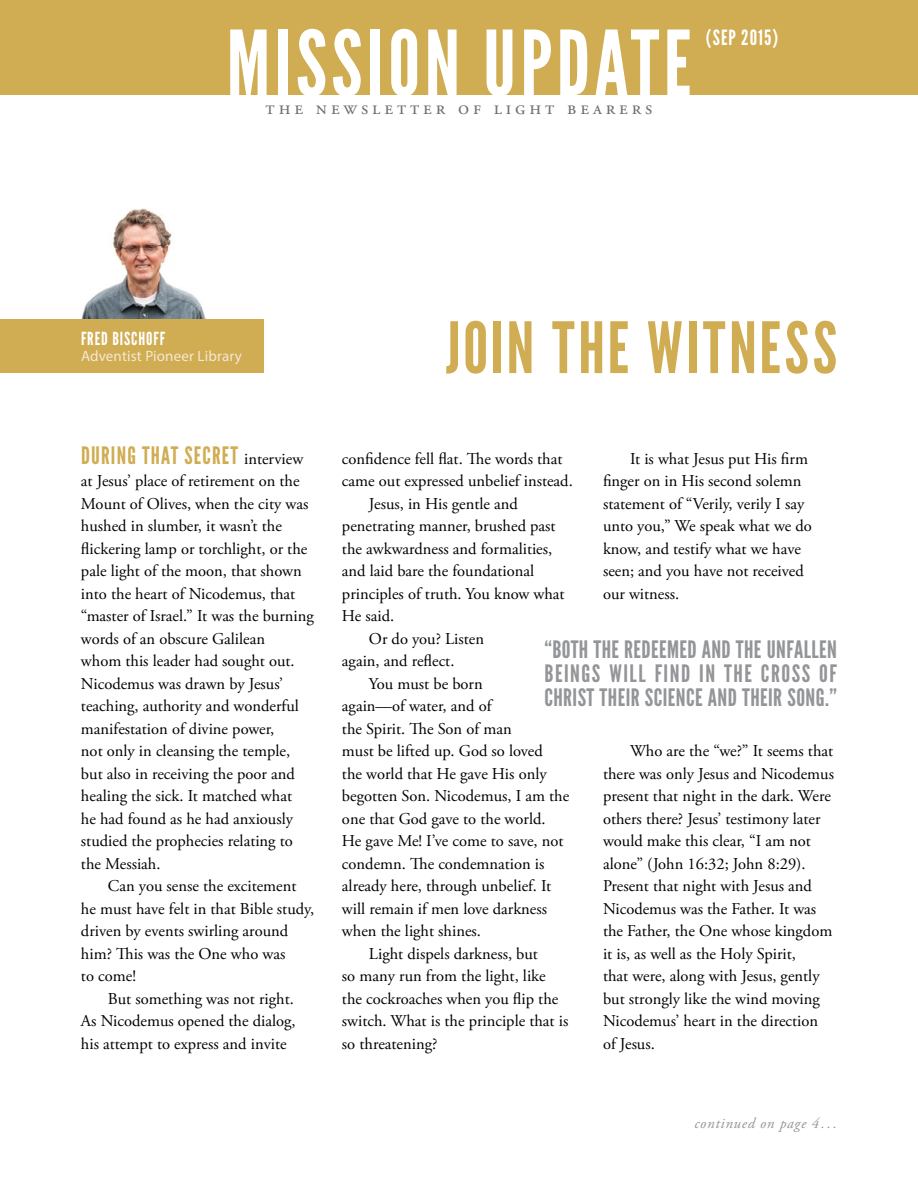
<style>
.page{position:relative;width:918px;height:1188px;background:#fff}
.page>*{position:absolute;margin:0;border:0;box-sizing:border-box;transform-origin:0 0}
.t1{font:90px "League Gothic";letter-spacing:.05em;color:#fff}
.t2{font:70.5px "League Gothic";letter-spacing:.05em;color:#d0ac52}
.t3{font:24px/24px "League Gothic";letter-spacing:.015em;color:#939598;text-align:justify}
.t4{font:24px "League Gothic";letter-spacing:.05em;color:#d0ac52}
.t5{font:21px "League Gothic";letter-spacing:.05em;color:#fff}
.t6{font:19.5px "Adobe Garamond Pro";letter-spacing:.2em;color:#6d6e71}
.t7{font:18px "League Gothic";letter-spacing:.05em;color:#fff}
.t8{font:16.5px/22.5px "Adobe Garamond Pro";color:#000}
.t9{font:15px "Myriad Pro";letter-spacing:.01em;color:#f4e8d2}
.t10{font:italic 15px "Adobe Garamond Pro";letter-spacing:.05em;color:#939598}
.s1{font-family:"Adobe Garamond Pro";font-size:16.5px;color:#000}
</style>
<div class="page">
<img style="left:82px;top:209px;width:124px;height:110px">
<div style="left:0;top:0;width:918px;height:94px;background:#d0ac52"></div>
<div style="left:0;top:319px;width:264px;height:54px;background:#d0ac52"></div>
<h1 class="t1" style="left:227px;top:10px;width:466px">MISSION UPDATE</h1>
<p class="t6" style="left:266px;top:96px;width:388px">the newsletter of light bearers</p>
<p class="t5" style="left:706px;top:25px;width:74px">(SEP 2015)</p>
<p class="t7" style="left:81px;top:328px;width:86px">FRED BISCHOFF</p>
<p class="t9" style="left:81px;top:346px;width:162px">Adventist Pioneer Library</p>
<h2 class="t2" style="left:446px;top:306px;width:393px">JOIN THE WITNESS</h2>
<h3 class="t4" style="left:81px;top:441px;width:224px">DURING THAT SECRET <span class="s1">interview</span></h3>
<p class="t8" style="left:81px;top:470px;width:234px">at Jesus’ place of retirement on the<br>Mount of Olives, when the city was hushed in slumber, it wasn’t the flickering lamp or torchlight, or the pale light of the moon, that shown into the heart of Nicodemus, that “master of Israel.” It was the burning words of an obscure Galilean<br>whom this leader had sought out.<br>Nicodemus was drawn by Jesus’ teaching, authority and wonderful manifestation of divine power,<br>not only in cleansing the temple, but also in receiving the poor and healing the sick. It matched what<br>he had found as he had anxiously studied the prophecies relating to the Messiah.</p>
<p class="t8" style="left:81px;top:875px;width:235px;text-indent:27px">Can you sense the excitement he must have felt in that Bible study, driven by events swirling around him? This was the One who was<br>to come!</p>
<p class="t8" style="left:81px;top:988px;width:216px;text-align:justify;text-indent:27px">But something was not right.<br>As Nicodemus opened the dialog, his attempt to express and invite</p>
<p class="t8" style="left:342px;top:448px;width:222px">confidence fell flat. The words that</p>
<p class="t8" style="left:342px;top:470px;width:232px">came out expressed unbelief instead.</p>
<p class="t8" style="left:369px;top:493px;width:150px">Jesus, in His gentle and</p>
<p class="t8" style="left:342px;top:515px;width:215px">penetrating manner, brushed past</p>
<p class="t8" style="left:342px;top:538px;width:212px">the awkwardness and formalities,</p>
<p class="t8" style="left:342px;top:560px;width:194px">and laid bare the foundational</p>
<p class="t8" style="left:342px;top:583px;width:224px">principles of truth. You know what</p>
<p class="t8" style="left:342px;top:605px;width:54px">He said.</p>
<p class="t8" style="left:369px;top:628px;width:117px">Or do you? Listen</p>
<p class="t8" style="left:342px;top:650px;width:114px">again, and reflect.</p>
<p class="t8" style="left:369px;top:673px;width:115px">You must be born</p>
<p class="t8" style="left:342px;top:695px;width:153px">again—of water, and of</p>
<p class="t8" style="left:342px;top:718px;width:171px">the Spirit. The Son of man</p>
<p class="t8" style="left:342px;top:740px;width:202px">must be lifted up. God so loved</p>
<p class="t8" style="left:342px;top:763px;width:206px">the world that He gave His only</p>
<p class="t8" style="left:342px;top:785px;width:229px">begotten Son. Nicodemus, I am the</p>
<p class="t8" style="left:342px;top:808px;width:205px">one that God gave to the world.</p>
<p class="t8" style="left:342px;top:830px;width:223px">He gave Me! I’ve come to save, not</p>
<p class="t8" style="left:342px;top:853px;width:204px">condemn. The condemnation is</p>
<p class="t8" style="left:342px;top:875px;width:211px">already here, through unbelief. It</p>
<p class="t8" style="left:342px;top:898px;width:207px">will remain if men love darkness</p>
<p class="t8" style="left:342px;top:920px;width:141px">when the light shines.</p>
<p class="t8" style="left:369px;top:943px;width:171px">Light dispels darkness, but</p>
<p class="t8" style="left:342px;top:965px;width:205px">so many run from the light, like</p>
<p class="t8" style="left:342px;top:988px;width:218px">the cockroaches when you flip the</p>
<p class="t8" style="left:342px;top:1010px;width:228px">switch. What is the principle that is</p>
<p class="t8" style="left:342px;top:1033px;width:97px">so threatening?</p>
<p class="t8" style="left:603px;top:448px;width:210px;text-indent:27px">It is what Jesus put His firm finger on in His second solemn statement of “Verily, verily I say unto you,” We speak what we do know, and testify what we have seen; and you have not received our witness.</p>
<h3 class="t3" style="left:544px;top:638px;width:294px">“BOTH THE REDEEMED AND THE UNFALLEN BEINGS WILL FIND IN THE CROSS OF CHRIST THEIR SCIENCE AND THEIR SONG.”</h3>
<p class="t8" style="left:603px;top:740px;width:233px;text-indent:27px">Who are the “we?” It seems that there was only Jesus and Nicodemus present that night in the dark. Were others there? Jesus’ testimony later would make this clear, “I am not alone” (John 16:32; John 8:29).<br>Present that night with Jesus and<br>Nicodemus was the Father. It was the Father, the One whose kingdom it is, as well as the Holy Spirit,<br>that were, along with Jesus, gently but strongly like the wind moving<br>Nicodemus’ heart in the direction of Jesus.</p>
<p class="t10" style="left:694px;top:1115px;width:144px">continued on page 4...</p>
</div>
